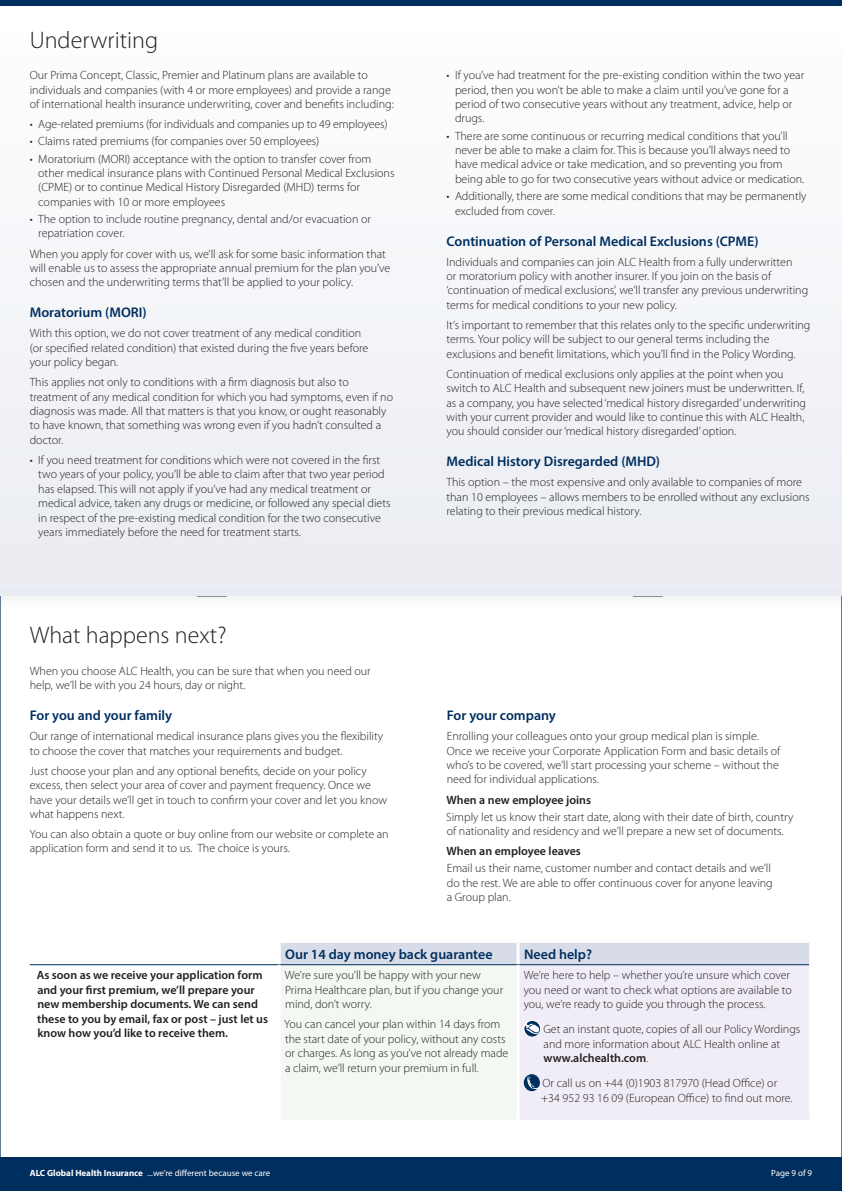
<style>
.page{position:relative;width:842px;height:1191px;background:#fff}
.page>*{position:absolute;margin:0;border:0;box-sizing:border-box;transform-origin:0 0}
.Section_head{font:300 24px "Myriad Pro";color:#231f20}
.Body_subhead{font:600 14px "Myriad Pro";color:#002e5e}
.Body{font:300 12px/14.4px "Myriad Pro";color:#231f20}
.Body-2{font:600 12px/14.4px "Myriad Pro";color:#231f20}
.t1{font:9px "Myriad Pro";color:#fff}
.s1{font-weight:600}
.s2{font-weight:700}
</style>
<div class="page">
<div style="left:0;top:575px;width:842px;height:39px;background:#fbfbfb"></div>
<hr style="left:0;top:595px;width:842px;height:1px;background:#d1d2d4">
<hr style="left:197px;top:594px;width:30px;height:2px;background:#57585a">
<hr style="left:633px;top:594px;width:30px;height:2px;background:#57585a">
<div style="left:0;top:1157px;width:842px;height:34px;background:#002e5e"></div>
<div style="left:0;top:0;width:842px;height:6px;background:#002e5e"></div>
<div style="left:0;top:6px;width:842px;height:589px;background:#f5f6f8"></div>
<div style="left:281px;top:943px;width:528px;height:21px;background:#d7dce8"></div>
<div style="left:279px;top:964px;width:239px;height:155px;background:#f3f8f3"></div>
<div style="left:518px;top:964px;width:293px;height:155px;background:#f1edf6"></div>
<hr style="left:517px;top:943px;width:3px;height:21px;background:#fff">
<hr style="left:30px;top:964px;width:249px;height:1px;background:#002e5e">
<hr style="left:279px;top:964px;width:239px;height:1px;background:#002e5e">
<hr style="left:518px;top:964px;width:291px;height:1px;background:#002e5e">
<hr style="left:278px;top:964px;width:3px;height:155px;background:#fff">
<hr style="left:517px;top:964px;width:3px;height:155px;background:#fff">
<hr style="left:809px;top:964px;width:3px;height:155px;background:#fff">
<svg style="left:524px;top:1020px;width:17px;height:17px"></svg>
<div style="left:524px;top:1074px;width:16px;height:17px;background:#002e5e;border-radius:50%"></div>
<svg style="left:527px;top:1075px;width:13px;height:14px"></svg>
<p class="Section_head" style="left:30px;top:27px;width:130px">Underwriting</p>
<p class="Body" style="left:30px;top:68px;width:365px">Our Prima Concept, Classic, Premier and Platinum plans are available to individuals and companies (with 4 or more employees) and provide a range of international health insurance underwriting, cover and benefits including:</p>
<p class="Body" style="left:30px;top:117px;width:359px">• Age-related premiums (for individuals and companies up to 49 employees)</p>
<p class="Body" style="left:30px;top:134px;width:291px">• Claims rated premiums (for companies over 50 employees)</p>
<p class="Body" style="left:38px;top:152px;width:358px;text-indent:-9px">• Moratorium (MORI) acceptance with the option to transfer cover from other medical insurance plans with Continued Personal Medical Exclusions (CPME) or to continue Medical History Disregarded (MHD) terms for companies with 10 or more employees</p>
<p class="Body" style="left:38px;top:212px;width:334px;text-indent:-9px">• The option to include routine pregnancy, dental and/or evacuation or repatriation cover.</p>
<p class="Body" style="left:30px;top:246px;width:362px">When you apply for cover with us, we’ll ask for some basic information that will enable us to assess the appropriate annual premium for the plan you’ve chosen and the underwriting terms that’ll be applied to your policy.</p>
<p class="Body_subhead" style="left:30px;top:304px;width:118px">Moratorium (MORI)</p>
<p class="Body" style="left:30px;top:326px;width:340px">With this option, we do not cover treatment of any medical condition (or specified related condition) that existed during the five years before your policy began.</p>
<p class="Body" style="left:30px;top:375px;width:365px">This applies not only to conditions with a firm diagnosis but also to treatment of any medical condition for which you had symptoms, even if no diagnosis was made. All that matters is that you know, or ought reasonably to have known, that something was wrong even if you hadn’t consulted a doctor.</p>
<p class="Body" style="left:38px;top:453px;width:354px;text-indent:-9px">• If you need treatment for conditions which were not covered in the first two years of your policy, you’ll be able to claim after that two year period has elapsed. This will not apply if you’ve had any medical treatment or medical advice, taken any drugs or medicine, or followed any special diets in respect of the pre-existing medical condition for the two consecutive years immediately before the need for treatment starts.</p>
<p class="Section_head" style="left:30px;top:622px;width:198px">What happens next?</p>
<p class="Body" style="left:30px;top:664px;width:343px">When you choose ALC Health, you can be sure that when you need our help, we’ll be with you 24 hours, day or night.</p>
<p class="Body_subhead" style="left:30px;top:706px;width:144px">For you and your family</p>
<p class="Body" style="left:30px;top:729px;width:355px">Our range of international medical insurance plans gives you the flexibility to choose the cover that matches your requirements and budget.</p>
<p class="Body" style="left:30px;top:764px;width:359px">Just choose your plan and any optional benefits, decide on your policy excess, then select your area of cover and payment frequency. Once we have your details we’ll get in touch to confirm your cover and let you know what happens next.</p>
<p class="Body" style="left:30px;top:827px;width:360px">You can also obtain a quote or buy online from our website or complete an application form and send it to us. The choice is yours.</p>
<p class="Body" style="left:455px;top:68px;width:351px;text-indent:-9px">• If you’ve had treatment for the pre-existing condition within the two year period, then you won’t be able to make a claim until you’ve gone for a period of two consecutive years without any treatment, advice, help or drugs.</p>
<p class="Body" style="left:455px;top:129px;width:351px;text-indent:-9px">• There are some continuous or recurring medical conditions that you’ll never be able to make a claim for. This is because you’ll always need to have medical advice or take medication, and so preventing you from being able to go for two consecutive years without advice or medication.</p>
<p class="Body" style="left:455px;top:189px;width:353px;text-indent:-9px">• Additionally, there are some medical conditions that may be permanently excluded from cover.</p>
<p class="Body_subhead" style="left:446px;top:232px;width:314px">Continuation of Personal Medical Exclusions (CPME)</p>
<p class="Body" style="left:446px;top:254px;width:363px">Individuals and companies can join ALC Health from a fully underwritten<br>or moratorium policy with another insurer. If you join on the basis of ‘continuation of medical exclusions’, we’ll transfer any previous underwriting terms for medical conditions to your new policy.</p>
<p class="Body" style="left:446px;top:318px;width:365px">It’s important to remember that this relates only to the specific underwriting terms. Your policy will be subject to our general terms including the exclusions and benefit limitations, which you’ll find in the Policy Wording.</p>
<p class="Body" style="left:446px;top:367px;width:361px">Continuation of medical exclusions only applies at the point when you switch to ALC Health and subsequent new joiners must be underwritten. If, as a company, you have selected ‘medical history disregarded’ underwriting with your current provider and would like to continue this with ALC Health, you should consider our ‘medical history disregarded’ option.</p>
<p class="Body_subhead" style="left:446px;top:453px;width:215px">Medical History Disregarded (MHD)</p>
<p class="Body" style="left:446px;top:475px;width:365px">This option – the most expensive and only available to companies of more than 10 employees – allows members to be enrolled without any exclusions relating to their previous medical history.</p>
<p class="Body_subhead" style="left:447px;top:706px;width:111px">For your company</p>
<p class="Body" style="left:447px;top:729px;width:335px">Enrolling your colleagues onto your group medical plan is simple.<br>Once we receive your Corporate Application Form and basic details of who’s to be covered, we’ll start processing your scheme – without the need for individual applications.</p>
<p class="Body-2" style="left:446px;top:792px;width:146px">When a new employee joins</p>
<p class="Body" style="left:446px;top:809px;width:349px">Simply let us know their start date, along with their date of birth, country of nationality and residency and we’ll prepare a new set of documents.</p>
<p class="Body-2" style="left:446px;top:843px;width:136px">When an employee leaves</p>
<p class="Body" style="left:447px;top:861px;width:328px">Email us their name, customer number and contact details and we’ll do the rest. We are able to offer continuous cover for anyone leaving a Group plan.</p>
<p class="Body_subhead" style="left:285px;top:945px;width:209px">Our 14 day money back guarantee</p>
<p class="Body_subhead" style="left:524px;top:945px;width:69px">Need help?</p>
<p class="Body-2" style="left:37px;top:967px;width:233px">As soon as we receive your application form and your first premium, we’ll prepare your new membership documents. We can send these to you by email, fax or post – just let us know how you’d like to receive them.</p>
<p class="Body" style="left:285px;top:968px;width:220px">We’re sure you’ll be happy with your new<br>Prima Healthcare plan, but if you change your mind, don’t worry.</p>
<p class="Body" style="left:284px;top:1017px;width:226px">You can cancel your plan within 14 days from the start date of your policy, without any costs or charges. As long as you’ve not already made a claim, we’ll return your premium in full.</p>
<p class="Body" style="left:524px;top:968px;width:270px">We’re here to help – whether you’re unsure which cover you need or want to check what options are available to you, we’re ready to guide you through the process.</p>
<p class="Body" style="left:543px;top:1022px;width:258px">Get an instant quote, copies of all our Policy Wordings and more information about ALC Health online at <span class="s1">www.alchealth.com</span>.</p>
<p class="Body" style="left:541px;top:1076px;width:253px">Or call us on +44 (0)1903 817970 (Head Office) or +34 952 93 16 09 (European Office) to find out more.</p>
<p class="t1" style="left:30px;top:1167px;width:242px"><span class="s2">ALC Global Health Insurance</span> ...we’re different because we care</p>
<p class="t1" style="left:771px;top:1167px;width:42px">Page 9 of 9</p>
</div>
